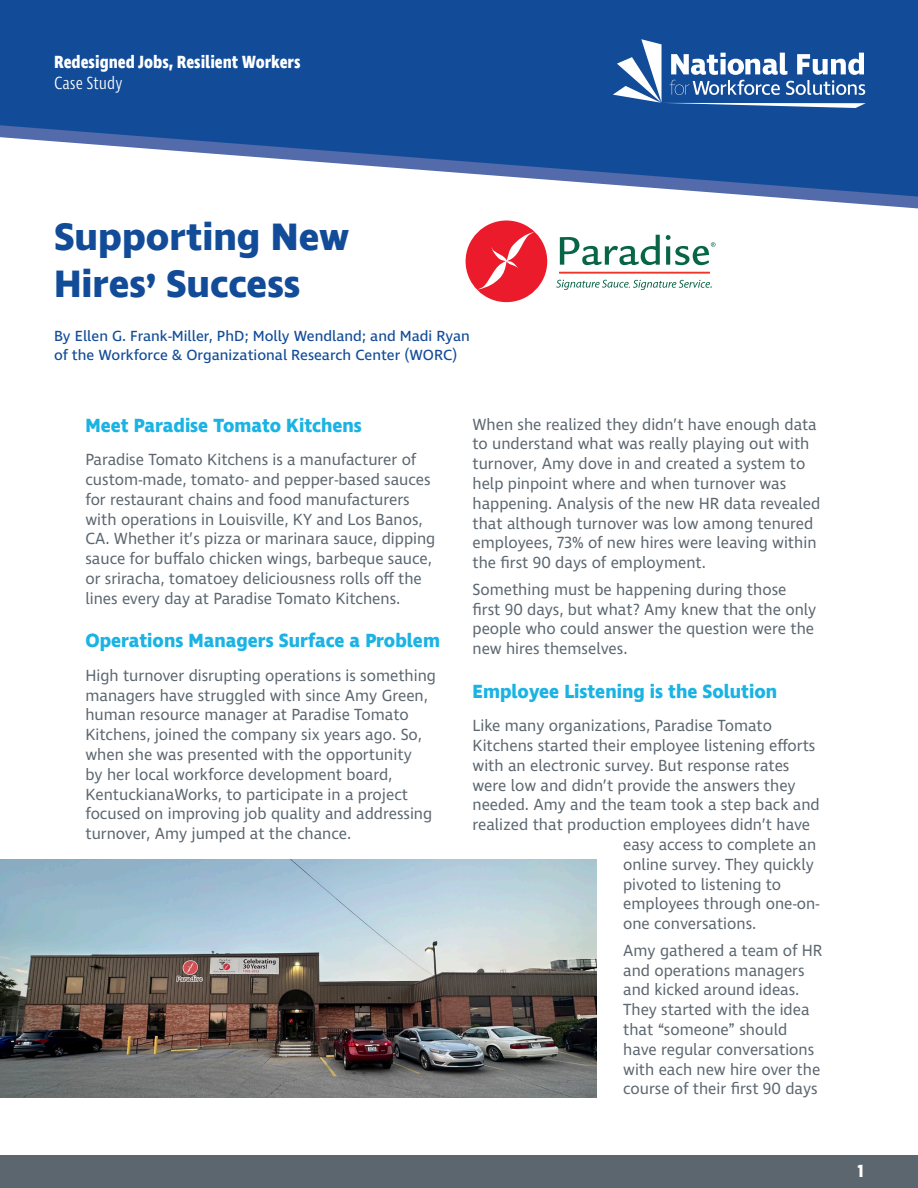
<style>
.page{position:relative;width:918px;height:1188px;background:#fff}
.page>*{position:absolute;margin:0;border:0;box-sizing:border-box;transform-origin:0 0}
.t1{font:700 39px/46.8px "Ingra";color:#124c98}
.Paragraph_Style_5{font:700 19.5px "Ingra";color:#1ab3e4}
.t2{font:700 18px/21.6px "Ingra Cd";color:#fff}
.Paragraph_Style_6{font:16.5px/19.8px "Ingra";color:#5c666f;scale:.96 1}
.t3{font:15px/19.5px "Ingra";color:#124c98}
.s1{font-weight:300}
</style>
<div class="page">
<div style="left:0;top:1156px;width:918px;height:32px;background:#5c666f"></div>
<svg style="left:771px;top:197px;width:147px;height:11px"></svg>
<svg style="left:0;top:0;width:918px;height:197px;background:#3767a7"></svg>
<svg style="left:560px;top:235px;width:100px;height:30px"></svg>
<svg style="left:556px;top:280px;width:156px;height:10px"></svg>
<hr style="left:559px;top:272px;width:151px;height:2px;background:#ee3527">
<svg style="left:666px;top:235px;width:49px;height:30px"></svg>
<svg style="left:466px;top:221px;width:81px;height:81px"></svg>
<img style="left:0;top:860px;width:596px;height:237px">
<svg style="left:613px;top:39px;width:253px;height:69px"></svg>
<p class="t2" style="left:54px;top:52px;width:248px">Redesigned Jobs, Resilient Workers<br><span class="s1">Case Study</span></p>
<p class="t1" style="left:54px;top:215px;width:297px">Supporting New<br>Hires, Success</p>
<p class="t3" style="left:54px;top:327px;width:417px">By Ellen G. Frank-Miller, PhD; Molly Wendland; and Madi Ryan of the Workforce &amp; Organizational Research Center (WORC)</p>
<p class="Paragraph_Style_5" style="left:85px;top:413px;width:278px">Meet Paradise Tomato Kitchens</p>
<p class="Paragraph_Style_6" style="left:85px;top:451px;width:366px">Paradise Tomato Kitchens is a manufacturer of custom-made, tomato- and pepper-based sauces for restaurant chains and food manufacturers with operations in Louisville, KY and Los Banos, CA. Whether it’s pizza or marinara sauce, dipping sauce for buffalo chicken wings, barbeque sauce, or sriracha, tomatoey deliciousness rolls off the lines every day at Paradise Tomato Kitchens.</p>
<p class="Paragraph_Style_5" style="left:85px;top:629px;width:356px">Operations Managers Surface a Problem</p>
<p class="Paragraph_Style_6" style="left:85px;top:666px;width:367px">High turnover disrupting operations is something managers have struggled with since Amy Green, human resource manager at Paradise Tomato Kitchens, joined the company six years ago. So, when she was presented with the opportunity<br>by her local workforce development board, KentuckianaWorks, to participate in a project focused on improving job quality and addressing turnover, Amy jumped at the chance.</p>
<p class="Paragraph_Style_6" style="left:472px;top:415px;width:364px">When she realized they didn’t have enough data to understand what was really playing out with turnover, Amy dove in and created a system to help pinpoint where and when turnover was happening. Analysis of the new HR data revealed that although turnover was low among tenured employees, 73% of new hires were leaving within the first 90 days of employment.</p>
<p class="Paragraph_Style_6" style="left:472px;top:580px;width:360px">Something must be happening during those first 90 days, but what? Amy knew that the only people who could answer the question were the new hires themselves.</p>
<p class="Paragraph_Style_5" style="left:472px;top:679px;width:306px">Employee Listening is the Solution</p>
<p class="Paragraph_Style_6" style="left:472px;top:717px;width:313px">Like many organizations, Paradise Tomato</p>
<p class="Paragraph_Style_6" style="left:472px;top:736px;width:359px">Kitchens started their employee listening efforts</p>
<p class="Paragraph_Style_6" style="left:472px;top:756px;width:332px">with an electronic survey. But response rates</p>
<p class="Paragraph_Style_6" style="left:472px;top:776px;width:338px">were low and didn’t provide the answers they</p>
<p class="Paragraph_Style_6" style="left:472px;top:796px;width:363px">needed. Amy and the team took a step back and</p>
<p class="Paragraph_Style_6" style="left:472px;top:816px;width:353px">realized that production employees didn’t have</p>
<p class="Paragraph_Style_6" style="left:623px;top:835px;width:203px">easy access to complete an</p>
<p class="Paragraph_Style_6" style="left:623px;top:855px;width:200px">online survey. They quickly</p>
<p class="Paragraph_Style_6" style="left:623px;top:875px;width:166px">pivoted to listening to</p>
<p class="Paragraph_Style_6" style="left:623px;top:895px;width:206px">employees through one-on-</p>
<p class="Paragraph_Style_6" style="left:623px;top:915px;width:140px">one conversations.</p>
<p class="Paragraph_Style_6" style="left:623px;top:941px;width:209px">Amy gathered a team of HR and operations managers and kicked around ideas.<br>They started with the idea that “someone” should have regular conversations with each new hire over the course of their first 90 days</p>
<p class="t2" style="left:858px;top:1161px;width:8px">1</p>
</div>
